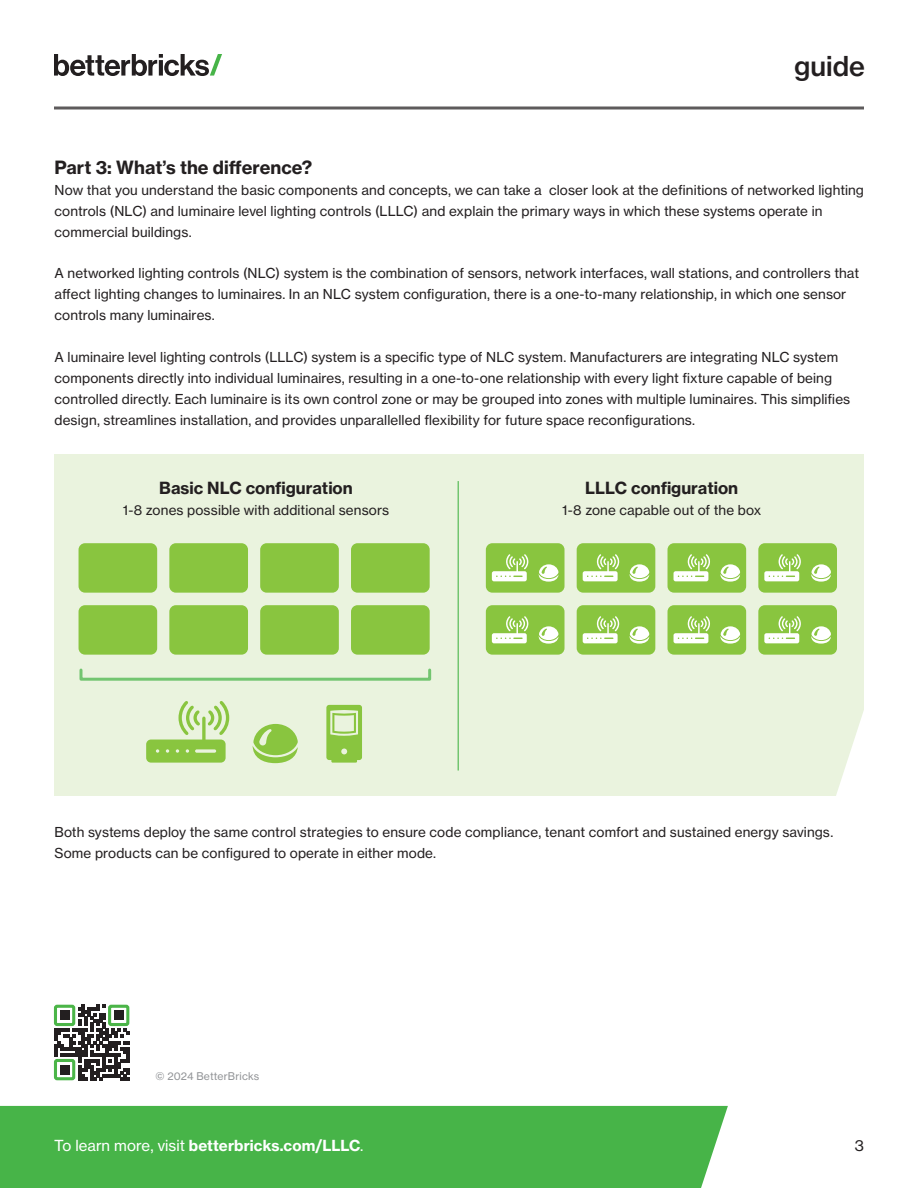
<style>
.page{position:relative;width:918px;height:1188px;background:#fff}
.page>*{position:absolute;margin:0;border:0;box-sizing:border-box;transform-origin:0 0}
.t1{font:27px "N Haas Grotesk TX Pro 65 Md";color:#231f20}
.Subhead-2{font:18px "N Haas Grotesk TX Pro 75 Bd";color:#231f20}
.Subhead-3{font:16.5px "N Haas Grotesk TX Pro 75 Bd";color:#231f20}
.t2{font:15px "N Haas Grotesk TX Pro 75 Bd";color:#fff}
.t3{font:15px "N Haas Grotesk TX Pro 55 Rg";color:#231f20}
.t4{font:13.5px/21px "N Haas Grotesk TX Pro 55 Rg";letter-spacing:.01em;color:#231f20}
.t5{font:10.5px "N Haas Grotesk TX Pro 55 Rg";letter-spacing:.015em;color:#939598}
.s1{font-family:"N Haas Grotesk TX Pro 55 Rg"}
</style>
<div class="page">
<svg style="left:54px;top:54px;width:168px;height:22px"></svg>
<svg style="left:54px;top:106px;width:810px;height:4px;background:#868484"></svg>
<div style="left:0;top:1106px;width:728px;height:82px;background:#47b448"></div>
<div style="left:54px;top:455px;width:810px;height:341px;background:#eaf3de"></div>
<svg style="left:836px;top:711px;width:28px;height:85px"></svg>
<hr style="left:458px;top:481px;width:1px;height:290px;background:#47b448">
<svg style="left:146px;top:701px;width:84px;height:62px"></svg>
<svg style="left:253px;top:724px;width:45px;height:39px"></svg>
<svg style="left:326px;top:705px;width:36px;height:58px"></svg>
<div style="left:79px;top:543px;width:78px;height:50px;background:#89c53f;border-radius:6px"></div>
<div style="left:169px;top:543px;width:79px;height:50px;background:#89c53f;border-radius:6px"></div>
<div style="left:260px;top:543px;width:79px;height:50px;background:#89c53f;border-radius:6px"></div>
<div style="left:351px;top:543px;width:79px;height:50px;background:#89c53f;border-radius:6px"></div>
<div style="left:79px;top:605px;width:78px;height:50px;background:#89c53f;border-radius:6px"></div>
<div style="left:169px;top:605px;width:79px;height:50px;background:#89c53f;border-radius:6px"></div>
<div style="left:260px;top:605px;width:79px;height:50px;background:#89c53f;border-radius:6px"></div>
<div style="left:351px;top:605px;width:79px;height:50px;background:#89c53f;border-radius:6px"></div>
<div style="left:79px;top:669px;width:352px;height:12px;border:3px solid #47b448"></div>
<div style="left:486px;top:543px;width:79px;height:50px;background:#89c53f;border-radius:6px"></div>
<div style="left:668px;top:543px;width:78px;height:50px;background:#89c53f;border-radius:6px"></div>
<div style="left:577px;top:543px;width:78px;height:50px;background:#89c53f;border-radius:6px"></div>
<div style="left:758px;top:543px;width:79px;height:50px;background:#89c53f;border-radius:6px"></div>
<svg style="left:492px;top:554px;width:36px;height:27px"></svg>
<svg style="left:539px;top:564px;width:20px;height:18px"></svg>
<svg style="left:674px;top:554px;width:36px;height:27px"></svg>
<svg style="left:720px;top:564px;width:20px;height:18px"></svg>
<svg style="left:583px;top:554px;width:36px;height:27px"></svg>
<svg style="left:629px;top:564px;width:20px;height:18px"></svg>
<svg style="left:764px;top:554px;width:37px;height:27px"></svg>
<svg style="left:811px;top:564px;width:20px;height:18px"></svg>
<div style="left:486px;top:605px;width:79px;height:50px;background:#89c53f;border-radius:6px"></div>
<div style="left:668px;top:605px;width:78px;height:50px;background:#89c53f;border-radius:6px"></div>
<div style="left:577px;top:605px;width:78px;height:50px;background:#89c53f;border-radius:6px"></div>
<div style="left:758px;top:605px;width:79px;height:50px;background:#89c53f;border-radius:6px"></div>
<svg style="left:492px;top:616px;width:36px;height:27px"></svg>
<svg style="left:539px;top:626px;width:20px;height:18px"></svg>
<svg style="left:674px;top:616px;width:36px;height:27px"></svg>
<svg style="left:720px;top:626px;width:20px;height:18px"></svg>
<svg style="left:583px;top:616px;width:36px;height:27px"></svg>
<svg style="left:629px;top:626px;width:20px;height:18px"></svg>
<svg style="left:764px;top:616px;width:37px;height:27px"></svg>
<svg style="left:811px;top:626px;width:20px;height:18px"></svg>
<svg style="left:53px;top:1004px;width:77px;height:77px"></svg>
<p class="t1" style="left:794px;top:49px;width:72px">guide</p>
<p class="Subhead-2" style="left:55px;top:156px;width:259px">Part 3: What’s the difference?</p>
<p class="t4" style="left:55px;top:180px;width:811px">Now that you understand the basic components and concepts, we can take a closer look at the definitions of networked lighting controls (NLC) and luminaire level lighting controls (LLLC) and explain the primary ways in which these systems operate in commercial buildings.</p>
<p class="t4" style="left:55px;top:263px;width:806px">A networked lighting controls (NLC) system is the combination of sensors, network interfaces, wall stations, and controllers that affect lighting changes to luminaires. In an NLC system configuration, there is a one-to-many relationship, in which one sensor controls many luminaires.</p>
<p class="t4" style="left:55px;top:346px;width:797px">A luminaire level lighting controls (LLLC) system is a specific type of NLC system. Manufacturers are integrating NLC system components directly into individual luminaires, resulting in a one-to-one relationship with every light fixture capable of being controlled directly. Each luminaire is its own control zone or may be grouped into zones with multiple luminaires. This simplifies design, streamlines installation, and provides unparallelled flexibility for future space reconfigurations.</p>
<p class="Subhead-3" style="left:159px;top:477px;width:195px">Basic NLC configuration</p>
<p class="t4" style="left:123px;top:500px;width:268px">1-8 zones possible with additional sensors</p>
<p class="Subhead-3" style="left:585px;top:477px;width:154px">LLLC configuration</p>
<p class="t4" style="left:562px;top:500px;width:201px">1-8 zone capable out of the box</p>
<p class="t4" style="left:55px;top:822px;width:780px">Both systems deploy the same control strategies to ensure code compliance, tenant comfort and sustained energy savings.<br>Some products can be configured to operate in either mode.</p>
<p class="t5" style="left:156px;top:1070px;width:105px">© 2024 BetterBricks</p>
<p class="t2" style="left:54px;top:1136px;width:311px"><span class="s1">To learn more, visit</span> betterbricks.com/LLLC<span class="s1">.</span></p>
<p class="t3" style="left:855px;top:1137px;width:11px">3</p>
</div>
